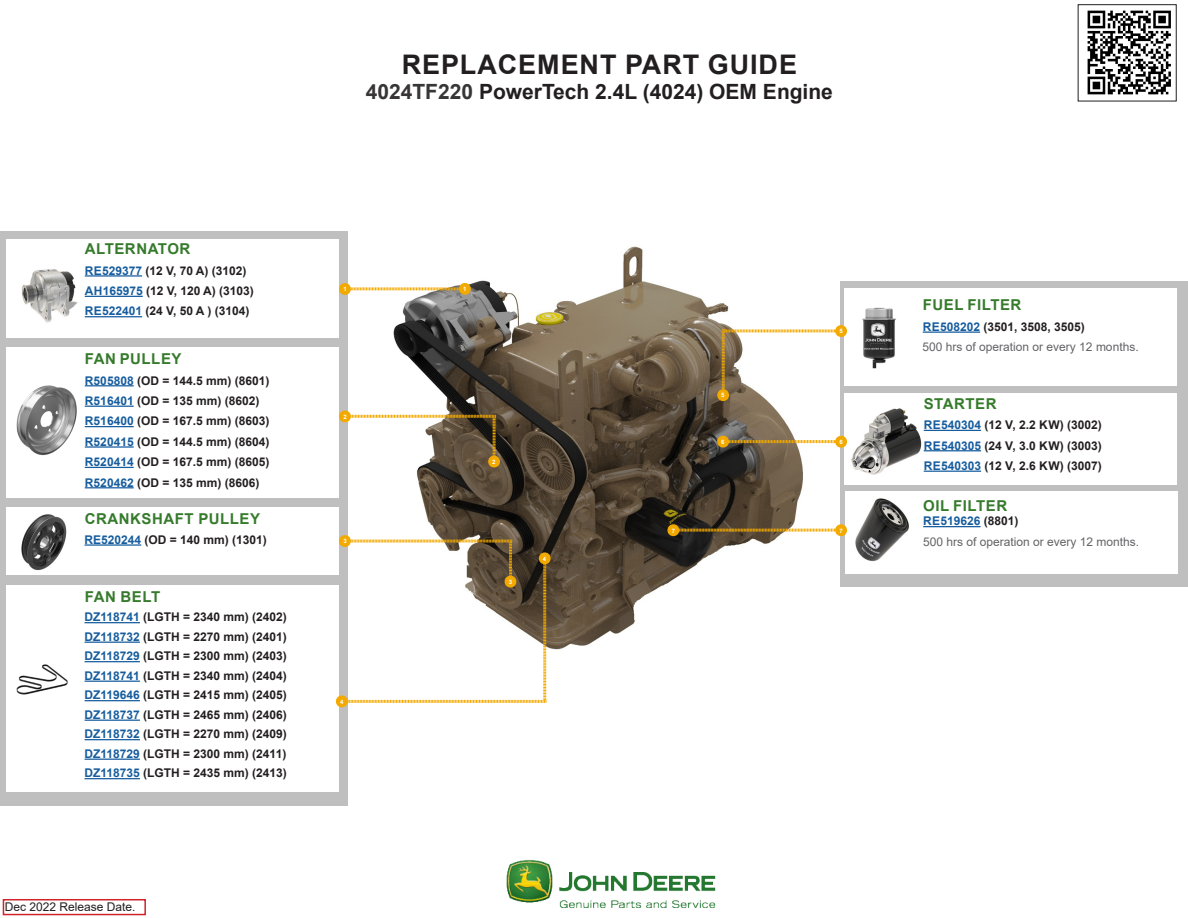
<style>
.page{position:relative;width:1188px;height:918px;background:#fff}
.page>*{position:absolute;margin:0;border:0;box-sizing:border-box;transform-origin:0 0}
.Main_sub_bold_header{font:700 27px "Arial";letter-spacing:.035em;color:#231f20}
.Main_sub_bold_header-2{font:700 21px "Arial";color:#231f20}
.Filter_Name{font:700 15px "Arial";letter-spacing:.035em;color:#357b2b}
.Filter_Name-2{font:700 12px "Arial";color:#231f20}
.Filter_Name-3{font:12px "Arial";color:#636366}
.t1{font:12px "Arial";color:#231f20}
.Filter_Name-4{font:700 12px "Arial";color:#175d9e}
.Replace_Copy{font:700 6px "Arial";color:#fff}
.s1{color:#373535}
.s2{color:#175d9e}
.s3{color:#231f20}
</style>
<div class="page">
<div style="left:840px;top:281px;width:348px;height:306px;background:#bfbfc0"></div>
<img style="left:393px;top:246px;width:410px;height:404px">
<div style="left:0;top:231px;width:348px;height:574px;background:#bfbfc0"></div>
<div style="left:3px;top:899px;width:143px;height:16px;background:#fff;border:2px solid #d1232a"></div>
<img style="left:1087px;top:10px;width:84px;height:85px">
<div style="left:1078px;top:4px;width:99px;height:97px;border:1px solid #231f20"></div>
<div style="left:844px;top:288px;width:333px;height:98px;background:#fff"></div>
<hr style="left:923px;top:332px;width:57px;height:1px;background:#175d9e">
<img style="left:862px;top:307px;width:34px;height:62px">
<div style="left:844px;top:393px;width:333px;height:92px;background:#fff"></div>
<img style="left:851px;top:408px;width:71px;height:67px">
<hr style="left:924px;top:430px;width:57px;height:1px;background:#175d9e">
<hr style="left:924px;top:450px;width:57px;height:1px;background:#175d9e">
<hr style="left:924px;top:471px;width:57px;height:1px;background:#175d9e">
<img style="left:506px;top:860px;width:210px;height:48px">
<div style="left:6px;top:586px;width:333px;height:206px;background:#fff"></div>
<hr style="left:85px;top:622px;width:55px;height:1px;background:#175d9e">
<hr style="left:85px;top:642px;width:55px;height:1px;background:#175d9e">
<hr style="left:85px;top:661px;width:55px;height:1px;background:#175d9e">
<hr style="left:85px;top:681px;width:55px;height:1px;background:#175d9e">
<hr style="left:85px;top:700px;width:55px;height:1px;background:#175d9e">
<hr style="left:85px;top:720px;width:55px;height:1px;background:#175d9e">
<hr style="left:85px;top:739px;width:55px;height:1px;background:#175d9e">
<hr style="left:85px;top:759px;width:55px;height:1px;background:#175d9e">
<hr style="left:85px;top:778px;width:55px;height:1px;background:#175d9e">
<img style="left:16px;top:664px;width:52px;height:31px">
<div style="left:6px;top:240px;width:333px;height:98px;background:#fff"></div>
<hr style="left:85px;top:275px;width:57px;height:2px;background:#175d9e">
<hr style="left:85px;top:296px;width:58px;height:1px;background:#175d9e">
<hr style="left:85px;top:316px;width:57px;height:1px;background:#175d9e">
<img style="left:21px;top:269px;width:57px;height:54px">
<div style="left:6px;top:507px;width:333px;height:68px;background:#fff"></div>
<hr style="left:85px;top:544px;width:56px;height:2px;background:#175d9e">
<img style="left:21px;top:514px;width:46px;height:56px">
<div style="left:6px;top:347px;width:333px;height:151px;background:#fff"></div>
<hr style="left:85px;top:385px;width:49px;height:1px;background:#175d9e">
<hr style="left:85px;top:406px;width:49px;height:1px;background:#175d9e">
<hr style="left:85px;top:426px;width:49px;height:1px;background:#175d9e">
<hr style="left:85px;top:446px;width:49px;height:2px;background:#175d9e">
<hr style="left:85px;top:467px;width:49px;height:1px;background:#175d9e">
<hr style="left:85px;top:487px;width:49px;height:1px;background:#175d9e">
<img style="left:16px;top:385px;width:61px;height:71px">
<div style="left:845px;top:492px;width:332px;height:82px;background:#fff"></div>
<hr style="left:923px;top:526px;width:58px;height:1px;background:#175d9e">
<img style="left:855px;top:498px;width:54px;height:64px">
<svg style="left:715px;top:323px;width:132px;height:80px"></svg>
<svg style="left:666px;top:522px;width:181px;height:16px"></svg>
<svg style="left:339px;top:409px;width:163px;height:60px"></svg>
<svg style="left:334px;top:533px;width:219px;height:175px"></svg>
<svg style="left:870px;top:344px;width:15px;height:3px"></svg>
<svg style="left:339px;top:281px;width:132px;height:16px"></svg>
<svg style="left:715px;top:434px;width:132px;height:16px"></svg>
<p class="Main_sub_bold_header" style="left:402px;top:45px;width:397px">REPLACEMENT PART GUIDE</p>
<p class="Main_sub_bold_header-2" style="left:366px;top:77px;width:469px"><span class="s1">4024TF220</span> PowerTech 2.4L (4024) OEM Engine</p>
<p class="Filter_Name" style="left:85px;top:238px;width:107px">ALTERNATOR</p>
<p class="Filter_Name-2" style="left:85px;top:262px;width:163px"><span class="s2">RE529377</span> (12 V, 70 A) (3102)</p>
<p class="Filter_Name-2" style="left:85px;top:282px;width:171px"><span class="s2">AH165975</span> (12 V, 120 A) (3103)</p>
<p class="Filter_Name-2" style="left:85px;top:303px;width:166px"><span class="s2">RE522401</span> (24 V, 50 A ) (3104)</p>
<p class="Filter_Name" style="left:85px;top:348px;width:98px">FAN PULLEY</p>
<p class="Filter_Name-2" style="left:85px;top:372px;width:186px"><span class="s2">R505808</span> (OD = 144.5 mm) (8601)</p>
<p class="Filter_Name-2" style="left:85px;top:392px;width:176px"><span class="s2">R516401</span> (OD = 135 mm) (8602)</p>
<p class="Filter_Name-2" style="left:85px;top:413px;width:186px"><span class="s2">R516400</span> (OD = 167.5 mm) (8603)</p>
<p class="Filter_Name-2" style="left:85px;top:433px;width:186px"><span class="s2">R520415</span> (OD = 144.5 mm) (8604)</p>
<p class="Filter_Name-2" style="left:85px;top:453px;width:186px"><span class="s2">R520414</span> (OD = 167.5 mm) (8605)</p>
<p class="Filter_Name-2" style="left:85px;top:474px;width:176px"><span class="s2">R520462</span> (OD = 135 mm) (8606)</p>
<p class="Filter_Name" style="left:85px;top:508px;width:177px">CRANKSHAFT PULLEY</p>
<p class="Filter_Name-2" style="left:85px;top:531px;width:184px"><span class="s2">RE520244</span> (OD = 140 mm) (1301)</p>
<p class="Filter_Name" style="left:85px;top:586px;width:77px">FAN BELT</p>
<p class="Filter_Name-2" style="left:85px;top:609px;width:204px"><span class="s2">DZ118741</span> (LGTH = 2340 mm) (2402)</p>
<p class="Filter_Name-2" style="left:85px;top:628px;width:204px"><span class="s2">DZ118732</span> (LGTH = 2270 mm) (2401)</p>
<p class="Filter_Name-2" style="left:85px;top:648px;width:204px"><span class="s2">DZ118729</span> (LGTH = 2300 mm) (2403)</p>
<p class="Filter_Name-2" style="left:85px;top:667px;width:204px"><span class="s2">DZ118741</span> (LGTH = 2340 mm) (2404)</p>
<p class="Filter_Name-2" style="left:85px;top:687px;width:204px"><span class="s2">DZ119646</span> (LGTH = 2415 mm) (2405)</p>
<p class="Filter_Name-2" style="left:85px;top:706px;width:204px"><span class="s2">DZ118737</span> (LGTH = 2465 mm) (2406)</p>
<p class="Filter_Name-2" style="left:85px;top:726px;width:204px"><span class="s2">DZ118732</span> (LGTH = 2270 mm) (2409)</p>
<p class="Filter_Name-2" style="left:85px;top:745px;width:203px"><span class="s2">DZ118729</span> (LGTH = 2300 mm) (2411)</p>
<p class="Filter_Name-2" style="left:85px;top:765px;width:204px"><span class="s2">DZ118735</span> (LGTH = 2435 mm) (2413)</p>
<p class="t1" style="left:5px;top:898px;width:132px">Dec 2022 Release Date.</p>
<p class="Replace_Copy" style="left:343px;top:285px;width:5px">1</p>
<p class="Replace_Copy" style="left:343px;top:412px;width:5px">2</p>
<p class="Replace_Copy" style="left:343px;top:537px;width:5px">3</p>
<p class="Replace_Copy" style="left:340px;top:697px;width:5px">4</p>
<p class="Replace_Copy" style="left:463px;top:285px;width:5px">1</p>
<p class="Replace_Copy" style="left:492px;top:457px;width:5px">2</p>
<p class="Replace_Copy" style="left:509px;top:578px;width:5px">3</p>
<p class="Replace_Copy" style="left:543px;top:554px;width:5px">4</p>
<p class="Replace_Copy" style="left:721px;top:391px;width:5px">5</p>
<p class="Replace_Copy" style="left:721px;top:437px;width:5px">6</p>
<p class="Replace_Copy" style="left:840px;top:327px;width:5px">5</p>
<p class="Replace_Copy" style="left:840px;top:438px;width:5px">6</p>
<p class="Replace_Copy" style="left:672px;top:526px;width:5px">7</p>
<p class="Replace_Copy" style="left:840px;top:526px;width:5px">7</p>
<p class="Filter_Name" style="left:923px;top:295px;width:100px">FUEL FILTER</p>
<p class="Filter_Name-2" style="left:923px;top:318px;width:164px"><span class="s2">RE508202</span> (3501, 3508, 3505)</p>
<p class="Filter_Name-3" style="left:923px;top:339px;width:218px">500 hrs of operation or every 12 months.</p>
<p class="Filter_Name" style="left:924px;top:393px;width:74px">STARTER</p>
<p class="Filter_Name-2" style="left:924px;top:416px;width:180px"><span class="s2">RE540304</span> (12 V, 2.2 KW) (3002)</p>
<p class="Filter_Name-2" style="left:924px;top:437px;width:180px"><span class="s2">RE540305</span> (24 V, 3.0 KW) (3003)</p>
<p class="Filter_Name-2" style="left:924px;top:457px;width:180px"><span class="s2">RE540303</span> (12 V, 2.6 KW) (3007)</p>
<p class="Filter_Name" style="left:923px;top:495px;width:85px">OIL FILTER</p>
<p class="Filter_Name-4" style="left:923px;top:513px;width:97px">RE519626 <span class="s3">(8801)</span></p>
<p class="Filter_Name-3" style="left:923px;top:533px;width:218px">500 hrs of operation or every 12 months.</p>
</div>
